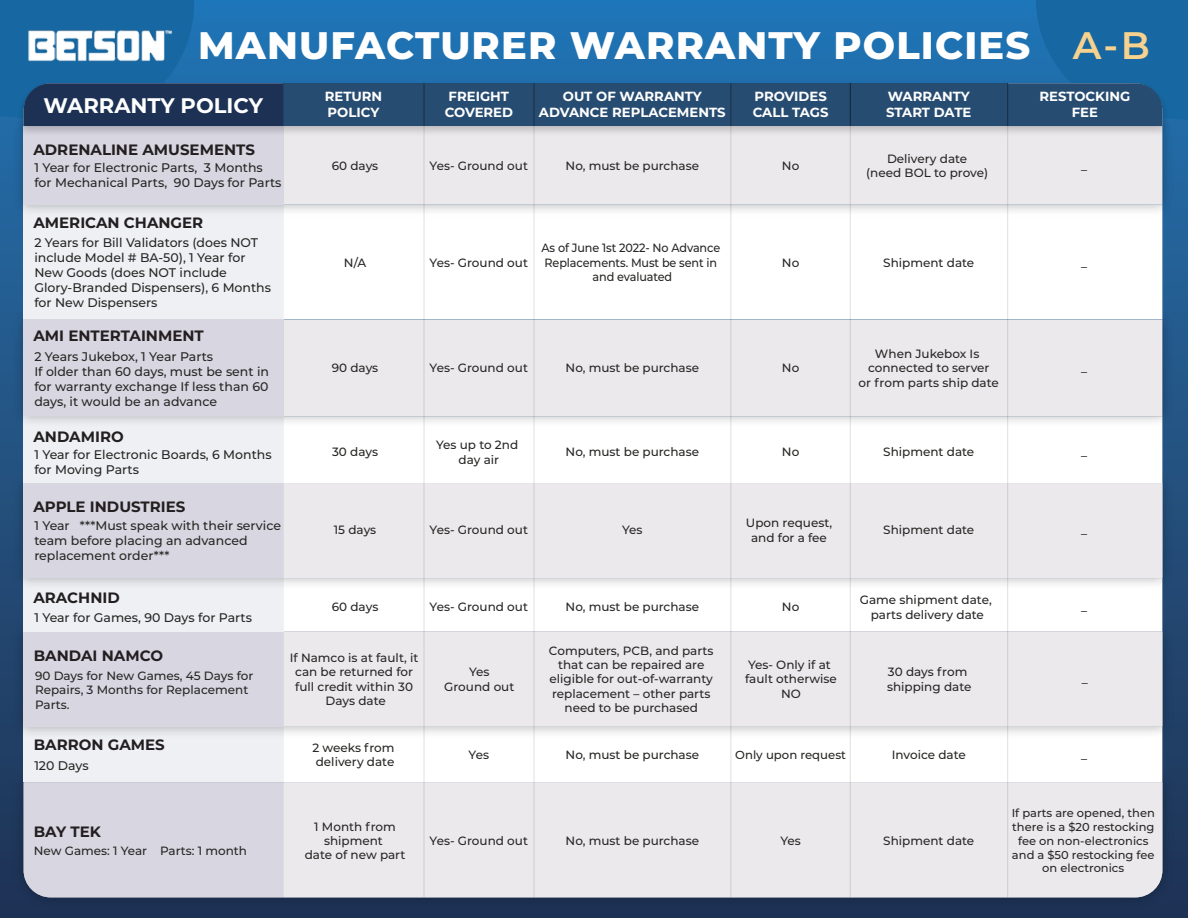
<style>
.page{position:relative;width:1188px;height:918px;background:#fff}
.page>*{position:absolute;margin:0;border:0;box-sizing:border-box;transform-origin:0 0}
.t1{font:800 38.4px "Montserrat";letter-spacing:.03em;color:#fff}
.t2{font:700 21.15px "Montserrat";color:#fff}
.t3{font:700 15px "Montserrat";color:#231f20}
.t4{font:700 13.2px/15.9px "Montserrat";color:#fff}
.t5{font:500 12.45px/15px "Montserrat";color:#262724}
.t6{font:500 12px/14.4px "Montserrat";color:#262724;text-align:center}
.t7{font:500 12px/14.4px "Montserrat";color:#262724;text-align:center;scale:.94 1}
.t8{font:500 11.7px "Montserrat";color:#262724}
.t9{font:500 11.4px/13.8px "Montserrat";color:#262724;text-align:center}
.s1{font-weight:600;color:#f6d28e}
</style>
<div class="page">
<div style="left:0;top:0;width:1188px;height:918px;background:linear-gradient(to bottom,#2575b3,#213252)"></div>
<img style="left:8px;top:767px;width:1170px;height:146px">
<div style="left:24px;top:782px;width:260px;height:115px;background:#d7d6e1"></div>
<div style="left:24px;top:727px;width:260px;height:55px;background:#eef0f4"></div>
<svg style="left:284px;top:742px;width:878px;height:40px"></svg>
<img style="left:8px;top:616px;width:1170px;height:126px">
<div style="left:24px;top:632px;width:260px;height:95px;background:#d7d6e1"></div>
<div style="left:24px;top:578px;width:260px;height:54px;background:#eef0f4"></div>
<svg style="left:284px;top:593px;width:878px;height:39px"></svg>
<img style="left:8px;top:468px;width:1170px;height:125px">
<div style="left:24px;top:416px;width:260px;height:67px;background:#eef0f4"></div>
<svg style="left:284px;top:432px;width:878px;height:51px"></svg>
<img style="left:8px;top:304px;width:1170px;height:128px">
<div style="left:284px;top:320px;width:878px;height:96px;background:#ece9ed"></div>
<div style="left:24px;top:205px;width:260px;height:114px;background:#eef0f4"></div>
<svg style="left:284px;top:220px;width:878px;height:99px"></svg>
<img style="left:8px;top:127px;width:1170px;height:93px">
<div style="left:284px;top:139px;width:878px;height:66px;background:#ece9ed"></div>
<div style="left:284px;top:782px;width:878px;height:115px;background:#ece9ed"></div>
<div style="left:24px;top:483px;width:260px;height:95px;background:#d7d6e1"></div>
<div style="left:24px;top:319px;width:260px;height:97px;background:#d7d6e1"></div>
<div style="left:24px;top:126px;width:260px;height:79px;background:#d7d6e1"></div>
<img style="left:15px;top:78px;width:1156px;height:61px">
<div style="left:284px;top:483px;width:878px;height:95px;background:#ece9ed"></div>
<div style="left:424px;top:83px;width:110px;height:43px;background:#274c71"></div>
<svg style="left:1008px;top:0;width:180px;height:130px;background:#216397"></svg>
<svg style="left:0;top:0;width:284px;height:127px;background:#306796"></svg>
<div style="left:284px;top:632px;width:878px;height:95px;background:#ece9ed"></div>
<div style="left:284px;top:83px;width:140px;height:43px;background:#274c71"></div>
<div style="left:731px;top:83px;width:119px;height:43px;background:#274c71"></div>
<div style="left:534px;top:83px;width:197px;height:43px;background:#274c71"></div>
<div style="left:850px;top:83px;width:158px;height:43px;background:#274c71"></div>
<hr style="left:423px;top:83px;width:2px;height:43px;background:#231f20">
<hr style="left:533px;top:83px;width:2px;height:43px;background:#231f20">
<hr style="left:730px;top:83px;width:1px;height:43px;background:#231f20">
<hr style="left:850px;top:83px;width:1px;height:43px;background:#231f20">
<hr style="left:1007px;top:83px;width:1px;height:43px;background:#231f20">
<hr style="left:423px;top:126px;width:2px;height:771px;background:#231f20">
<hr style="left:533px;top:126px;width:2px;height:771px;background:#231f20">
<hr style="left:730px;top:126px;width:1px;height:771px;background:#231f20">
<hr style="left:850px;top:126px;width:1px;height:771px;background:#231f20">
<hr style="left:1007px;top:126px;width:1px;height:771px;background:#231f20">
<h1 class="t1" style="left:198px;top:23px;width:953px">MANUFACTURER WARRANTY POLICIES <span class="s1">A-B</span></h1>
<h2 class="t2" style="left:44px;top:97px;width:221px">WARRANTY POLICY</h2>
<p class="t4" style="left:325px;top:89px;width:59px">RETURN<br>POLICY</p>
<p class="t4" style="left:445px;top:89px;width:70px;text-align:center">FREIGHT<br>COVERED</p>
<p class="t4" style="left:539px;top:89px;width:188px;text-align:center">OUT OF WARRANTY<br>ADVANCE REPLACEMENTS</p>
<p class="t4" style="left:753px;top:89px;width:77px">PROVIDES<br>CALL TAGS</p>
<p class="t4" style="left:886px;top:89px;width:87px">WARRANTY<br>START DATE</p>
<p class="t4" style="left:1039px;top:89px;width:92px;text-align:center">RESTOCKING<br>FEE</p>
<p class="t3" style="left:33px;top:144px;width:223px">ADRENALINE AMUSEMENTS</p>
<p class="t5" style="left:34px;top:161px;width:249px">1 Year for Electronic Parts, 3 Months for Mechanical Parts, 90 Days for Parts</p>
<p class="t6" style="left:566px;top:159px;width:135px">No, must be purchase</p>
<p class="t6" style="left:332px;top:159px;width:48px">60 days</p>
<p class="t6" style="left:430px;top:159px;width:100px">Yes- Ground out</p>
<p class="t3" style="left:33px;top:217px;width:171px">AMERICAN CHANGER</p>
<p class="t5" style="left:34px;top:236px;width:238px">2 Years for Bill Validators (does NOT include Model # BA-50), 1 Year for<br>New Goods (does NOT include<br>Glory-Branded Dispensers), 6 Months for New Dispensers</p>
<p class="t7" style="left:542px;top:241px;width:192px">As of June 1st 2022- No Advance<br>Replacements. Must be sent in and evaluated</p>
<p class="t6" style="left:344px;top:256px;width:24px">N/A</p>
<p class="t6" style="left:430px;top:256px;width:100px">Yes- Ground out</p>
<p class="t3" style="left:33px;top:330px;width:172px">AMI ENTERTAINMENT</p>
<p class="t5" style="left:34px;top:349px;width:236px">2 Years Jukebox, 1 Year Parts<br>If older than 60 days, must be sent in for warranty exchange If less than 60 days, it would be an advance</p>
<p class="t6" style="left:332px;top:361px;width:48px">90 days</p>
<p class="t6" style="left:430px;top:361px;width:100px">Yes- Ground out</p>
<p class="t6" style="left:566px;top:361px;width:135px">No, must be purchase</p>
<p class="t6" style="left:782px;top:159px;width:19px">No</p>
<p class="t6" style="left:866px;top:152px;width:123px">Delivery date<br>(need BOL to prove)</p>
<p class="t6" style="left:782px;top:256px;width:19px">No</p>
<p class="t6" style="left:883px;top:256px;width:93px">Shipment date</p>
<p class="t6" style="left:782px;top:361px;width:19px">No</p>
<p class="t6" style="left:859px;top:347px;width:142px">When Jukebox Is connected to server<br>or from parts ship date</p>
<p class="t3" style="left:33px;top:431px;width:92px">ANDAMIRO</p>
<p class="t5" style="left:34px;top:447px;width:239px">1 Year for Electronic Boards, 6 Months for Moving Parts</p>
<p class="t6" style="left:782px;top:445px;width:19px">No</p>
<p class="t6" style="left:883px;top:445px;width:93px">Shipment date</p>
<p class="t6" style="left:332px;top:445px;width:47px">30 days</p>
<p class="t6" style="left:436px;top:438px;width:84px">Yes up to 2nd day air</p>
<p class="t6" style="left:566px;top:445px;width:135px">No, must be purchase</p>
<p class="t3" style="left:33px;top:500px;width:154px">APPLE INDUSTRIES</p>
<p class="t5" style="left:34px;top:518px;width:248px">1 Year ***Must speak with their service team before placing an advanced replacement order***</p>
<p class="t6" style="left:622px;top:523px;width:22px">Yes</p>
<p class="t6" style="left:746px;top:516px;width:88px">Upon request, and for a fee</p>
<p class="t6" style="left:883px;top:523px;width:93px">Shipment date</p>
<p class="t6" style="left:334px;top:523px;width:44px">15 days</p>
<p class="t6" style="left:430px;top:523px;width:100px">Yes- Ground out</p>
<p class="t3" style="left:33px;top:592px;width:88px">ARACHNID</p>
<p class="t5" style="left:34px;top:610px;width:219px">1 Year for Games, 90 Days for Parts</p>
<p class="t3" style="left:34px;top:650px;width:131px">BANDAI NAMCO</p>
<p class="t6" style="left:35px;top:669px;width:220px;text-align:left">90 Days for New Games, 45 Days for<br>Repairs, 3 Months for Replacement<br>Parts.</p>
<p class="t6" style="left:332px;top:600px;width:48px">60 days</p>
<p class="t6" style="left:430px;top:600px;width:100px">Yes- Ground out</p>
<p class="t6" style="left:290px;top:651px;width:130px">If Namco is at fault, it can be returned for full credit within 30<br>Days date</p>
<p class="t6" style="left:444px;top:665px;width:72px">Yes<br>Ground out</p>
<p class="t6" style="left:566px;top:600px;width:135px">No, must be purchase</p>
<p class="t6" style="left:549px;top:644px;width:166px">Computers, PCB, and parts that can be repaired are eligible for out-of-warranty replacement – other parts need to be purchased</p>
<p class="t6" style="left:782px;top:600px;width:19px">No</p>
<p class="t6" style="left:860px;top:593px;width:134px">Game shipment date, parts delivery date</p>
<p class="t6" style="left:745px;top:658px;width:93px">Yes- Only if at fault otherwise<br>NO</p>
<p class="t6" style="left:887px;top:665px;width:86px;text-align:left">30 days from shipping date</p>
<p class="t6" style="left:1081px;top:159px;width:7px">_</p>
<p class="t6" style="left:1081px;top:256px;width:7px">_</p>
<p class="t6" style="left:1081px;top:361px;width:7px">_</p>
<p class="t6" style="left:1081px;top:445px;width:7px">_</p>
<p class="t6" style="left:1081px;top:523px;width:7px">_</p>
<p class="t6" style="left:1081px;top:600px;width:7px">_</p>
<p class="t6" style="left:1082px;top:672px;width:7px">_</p>
<p class="t3" style="left:34px;top:738px;width:133px">BARRON GAMES</p>
<p class="t5" style="left:34px;top:759px;width:56px">120 Days</p>
<p class="t3" style="left:34px;top:826px;width:69px">BAY TEK</p>
<p class="t6" style="left:34px;top:844px;width:215px">New Games: 1 Year Parts: 1 month</p>
<p class="t6" style="left:312px;top:741px;width:84px;text-align:left">2 weeks from delivery date</p>
<p class="t6" style="left:469px;top:748px;width:22px">Yes</p>
<p class="t6" style="left:305px;top:820px;width:102px">1 Month from shipment<br>date of new part</p>
<p class="t6" style="left:430px;top:834px;width:100px">Yes- Ground out</p>
<p class="t8" style="left:735px;top:749px;width:112px">Only upon request</p>
<p class="t6" style="left:892px;top:748px;width:76px">Invoice date</p>
<p class="t6" style="left:566px;top:748px;width:135px">No, must be purchase</p>
<p class="t6" style="left:1081px;top:748px;width:7px">_</p>
<p class="t6" style="left:566px;top:834px;width:135px">No, must be purchase</p>
<p class="t6" style="left:780px;top:834px;width:22px">Yes</p>
<p class="t6" style="left:883px;top:834px;width:93px">Shipment date</p>
<p class="t9" style="left:1012px;top:807px;width:145px">If parts are opened, then there is a $20 restocking fee on non-electronics and a $50 restocking fee on electronics</p>
</div>
